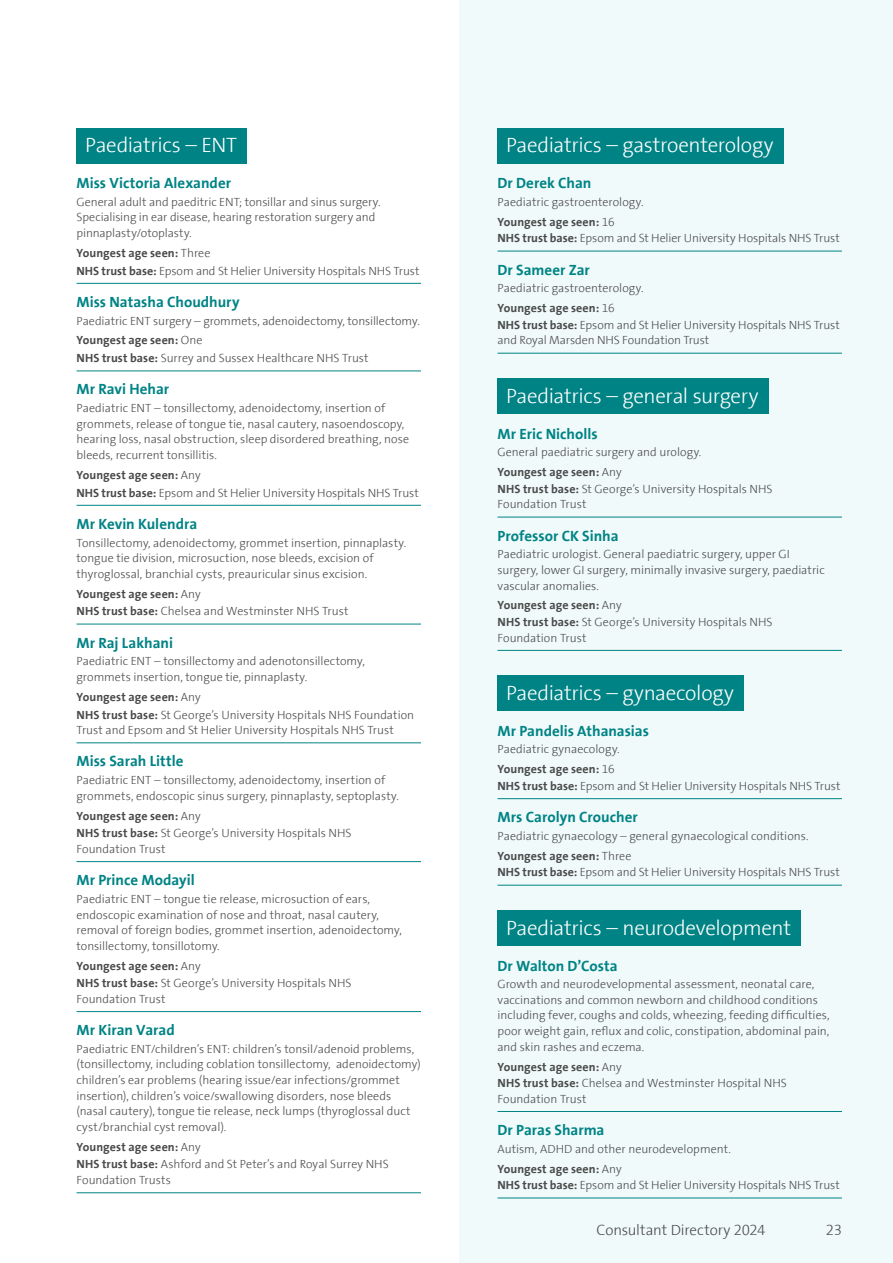
<style>
.page{position:relative;width:893px;height:1263px;background:#fff}
.page>*{position:absolute;margin:0;border:0;box-sizing:border-box;transform-origin:0 0}
.t1{font:300 21px "The Sans Spire";letter-spacing:-.015em;color:#fff}
.t2{font:700 15px "The Sans Spire";color:#008385}
.t3{font:300 15px "The Sans Spire";letter-spacing:-.01em;color:#4a4a4a}
.t4{font:300 12px/15.6px "The Sans Spire";color:#4a4a4a}
.s1{font-weight:700}
</style>
<div class="page">
<div style="left:459px;top:0;width:434px;height:1263px;background:#f0fafa"></div>
<div style="left:77px;top:128px;width:170px;height:35px;background:#008385"></div>
<hr style="left:77px;top:283px;width:344px;height:1px;background:#008385">
<hr style="left:77px;top:371px;width:344px;height:1px;background:#008385">
<hr style="left:77px;top:505px;width:344px;height:1px;background:#008385">
<hr style="left:77px;top:624px;width:344px;height:1px;background:#008385">
<hr style="left:77px;top:742px;width:344px;height:1px;background:#008385">
<hr style="left:77px;top:861px;width:344px;height:1px;background:#008385">
<hr style="left:77px;top:1011px;width:344px;height:1px;background:#008385">
<hr style="left:77px;top:1192px;width:344px;height:1px;background:#008385">
<div style="left:497px;top:128px;width:287px;height:35px;background:#008385"></div>
<hr style="left:497px;top:251px;width:345px;height:1px;background:#008385">
<hr style="left:497px;top:353px;width:345px;height:1px;background:#008385">
<div style="left:497px;top:378px;width:272px;height:36px;background:#008385"></div>
<hr style="left:497px;top:517px;width:345px;height:1px;background:#008385">
<hr style="left:497px;top:650px;width:345px;height:1px;background:#008385">
<div style="left:497px;top:675px;width:247px;height:36px;background:#008385"></div>
<hr style="left:497px;top:798px;width:345px;height:1px;background:#008385">
<hr style="left:497px;top:885px;width:345px;height:1px;background:#008385">
<div style="left:497px;top:910px;width:304px;height:36px;background:#008385"></div>
<hr style="left:497px;top:1111px;width:345px;height:1px;background:#008385">
<hr style="left:497px;top:1198px;width:345px;height:1px;background:#008385">
<h1 class="t1" style="left:85px;top:133px;width:154px">Paediatrics – ENT</h1>
<p class="t2" style="left:77px;top:174px;width:156px">Miss Victoria Alexander</p>
<p class="t4" style="left:77px;top:194px;width:305px">General adult and paeditric ENT; tonsillar and sinus surgery.<br>Specialising in ear disease, hearing restoration surgery and pinnaplasty/otoplasty.</p>
<p class="t4" style="left:77px;top:244px;width:345px;line-height:17.7px"><span class="s1">Youngest age seen:</span> Three<br><span class="s1">NHS trust base:</span> Epsom and St Helier University Hospitals NHS Trust</p>
<p class="t2" style="left:77px;top:293px;width:165px">Miss Natasha Choudhury</p>
<p class="t4" style="left:77px;top:311px;width:345px;line-height:19.8px">Paediatric ENT surgery – grommets, adenoidectomy, tonsillectomy.<br><span class="s1">Youngest age seen:</span> One</p>
<p class="t4" style="left:77px;top:350px;width:294px"><span class="s1">NHS trust base:</span> Surrey and Sussex Healthcare NHS Trust</p>
<p class="t2" style="left:77px;top:380px;width:94px">Mr Ravi Hehar</p>
<p class="t4" style="left:77px;top:400px;width:334px">Paediatric ENT – tonsillectomy, adenoidectomy, insertion of grommets, release of tongue tie, nasal cautery, nasoendoscopy, hearing loss, nasal obstruction, sleep disordered breathing, nose bleeds, recurrent tonsillitis.</p>
<p class="t4" style="left:77px;top:466px;width:344px;line-height:17.7px"><span class="s1">Youngest age seen:</span> Any<br><span class="s1">NHS trust base:</span> Epsom and St Helier University Hospitals NHS Trust</p>
<p class="t2" style="left:77px;top:515px;width:122px">Mr Kevin Kulendra</p>
<p class="t4" style="left:77px;top:535px;width:331px">Tonsillectomy, adenoidectomy, grommet insertion, pinnaplasty. tongue tie division, microsuction, nose bleeds, excision of thyroglossal, branchial cysts, preauricular sinus excision.</p>
<p class="t4" style="left:77px;top:585px;width:273px;line-height:17.7px"><span class="s1">Youngest age seen:</span> Any<br><span class="s1">NHS trust base:</span> Chelsea and Westminster NHS Trust</p>
<p class="t2" style="left:77px;top:634px;width:98px">Mr Raj Lakhani</p>
<p class="t4" style="left:77px;top:654px;width:290px">Paediatric ENT – tonsillectomy and adenotonsillectomy, grommets insertion, tongue tie, pinnaplasty.</p>
<p class="t4" style="left:77px;top:688px;width:339px;line-height:17.7px"><span class="s1">Youngest age seen:</span> Any<br><span class="s1">NHS trust base:</span> St George’s University Hospitals NHS Foundation</p>
<p class="t4" style="left:77px;top:722px;width:319px">Trust and Epsom and St Helier University Hospitals NHS Trust</p>
<p class="t2" style="left:77px;top:752px;width:108px">Miss Sarah Little</p>
<p class="t4" style="left:77px;top:772px;width:324px">Paediatric ENT – tonsillectomy, adenoidectomy, insertion of grommets, endoscopic sinus surgery, pinnaplasty, septoplasty.</p>
<p class="t4" style="left:77px;top:807px;width:277px;line-height:17.7px"><span class="s1">Youngest age seen:</span> Any<br><span class="s1">NHS trust base:</span> St George’s University Hospitals NHS</p>
<p class="t4" style="left:77px;top:841px;width:90px">Foundation Trust</p>
<p class="t2" style="left:77px;top:871px;width:120px">Mr Prince Modayil</p>
<p class="t4" style="left:77px;top:891px;width:327px">Paediatric ENT – tongue tie release, microsuction of ears, endoscopic examination of nose and throat, nasal cautery, removal of foreign bodies, grommet insertion, adenoidectomy, tonsillectomy, tonsillotomy.</p>
<p class="t4" style="left:77px;top:957px;width:277px;line-height:17.7px"><span class="s1">Youngest age seen:</span> Any<br><span class="s1">NHS trust base:</span> St George’s University Hospitals NHS</p>
<p class="t4" style="left:77px;top:991px;width:90px">Foundation Trust</p>
<p class="t2" style="left:77px;top:1021px;width:100px">Mr Kiran Varad</p>
<p class="t4" style="left:77px;top:1041px;width:346px">Paediatric ENT/children’s ENT: children’s tonsil/adenoid problems, (tonsillectomy, including coblation tonsillectomy, adenoidectomy) children’s ear problems (hearing issue/ear infections/grommet insertion), children’s voice/swallowing disorders, nose bleeds (nasal cautery), tongue tie release, neck lumps (thyroglossal duct cyst/branchial cyst removal).</p>
<p class="t4" style="left:77px;top:1138px;width:314px;line-height:17.7px"><span class="s1">Youngest age seen:</span> Any<br><span class="s1">NHS trust base:</span> Ashford and St Peter’s and Royal Surrey NHS</p>
<p class="t4" style="left:77px;top:1172px;width:96px">Foundation Trusts</p>
<h1 class="t1" style="left:506px;top:133px;width:269px">Paediatrics – gastroenterology</h1>
<p class="t2" style="left:497px;top:174px;width:95px">Dr Derek Chan</p>
<p class="t4" style="left:497px;top:192px;width:148px;line-height:19.8px">Paediatric gastroenterology.<br><span class="s1">Youngest age seen:</span> 16</p>
<p class="t4" style="left:497px;top:231px;width:344px"><span class="s1">NHS trust base:</span> Epsom and St Helier University Hospitals NHS Trust</p>
<p class="t2" style="left:497px;top:261px;width:94px">Dr Sameer Zar</p>
<p class="t4" style="left:497px;top:279px;width:148px;line-height:19.8px">Paediatric gastroenterology.<br><span class="s1">Youngest age seen:</span> 16</p>
<p class="t4" style="left:497px;top:317px;width:344px"><span class="s1">NHS trust base:</span> Epsom and St Helier University Hospitals NHS Trust and Royal Marsden NHS Foundation Trust</p>
<h1 class="t1" style="left:506px;top:383px;width:254px">Paediatrics – general surgery</h1>
<p class="t2" style="left:497px;top:424px;width:102px">Mr Eric Nicholls</p>
<p class="t4" style="left:497px;top:442px;width:205px;line-height:19.8px">General paediatric surgery and urology.<br><span class="s1">Youngest age seen:</span> Any</p>
<p class="t4" style="left:497px;top:481px;width:277px"><span class="s1">NHS trust base:</span> St George’s University Hospitals NHS<br>Foundation Trust</p>
<p class="t2" style="left:497px;top:527px;width:123px">Professor CK Sinha</p>
<p class="t4" style="left:497px;top:547px;width:329px">Paediatric urologist. General paediatric surgery, upper GI surgery, lower GI surgery, minimally invasive surgery, paediatric vascular anomalies.</p>
<p class="t4" style="left:497px;top:597px;width:277px;line-height:16.2px"><span class="s1">Youngest age seen:</span> Any<br><span class="s1">NHS trust base:</span> St George’s University Hospitals NHS<br>Foundation Trust</p>
<h1 class="t1" style="left:506px;top:681px;width:229px">Paediatrics – gynaecology</h1>
<p class="t2" style="left:497px;top:722px;width:153px">Mr Pandelis Athanasias</p>
<p class="t4" style="left:497px;top:740px;width:124px;line-height:19.8px">Paediatric gynaecology.<br><span class="s1">Youngest age seen:</span> 16</p>
<p class="t4" style="left:497px;top:778px;width:345px"><span class="s1">NHS trust base:</span> Epsom and St Helier University Hospitals NHS Trust</p>
<p class="t2" style="left:497px;top:808px;width:142px">Mrs Carolyn Croucher</p>
<p class="t4" style="left:497px;top:826px;width:312px;line-height:19.8px">Paediatric gynaecology – general gynaecological conditions.<br><span class="s1">Youngest age seen:</span> Three</p>
<p class="t4" style="left:497px;top:865px;width:344px"><span class="s1">NHS trust base:</span> Epsom and St Helier University Hospitals NHS Trust</p>
<h1 class="t1" style="left:506px;top:915px;width:287px">Paediatrics – neurodevelopment</h1>
<p class="t2" style="left:497px;top:956px;width:122px">Dr Walton D’Costa</p>
<p class="t4" style="left:497px;top:976px;width:334px">Growth and neurodevelopmental assessment, neonatal care, vaccinations and common newborn and childhood conditions including fever, coughs and colds, wheezing, feeding difficulties, poor weight gain, reflux and colic, constipation, abdominal pain, and skin rashes and eczema.</p>
<p class="t4" style="left:497px;top:1058px;width:291px;line-height:16.2px"><span class="s1">Youngest age seen:</span> Any<br><span class="s1">NHS trust base:</span> Chelsea and Westminster Hospital NHS<br>Foundation Trust</p>
<p class="t2" style="left:497px;top:1121px;width:108px">Dr Paras Sharma</p>
<p class="t4" style="left:497px;top:1139px;width:235px;line-height:19.8px">Autism, ADHD and other neurodevelopment.<br><span class="s1">Youngest age seen:</span> Any</p>
<p class="t4" style="left:497px;top:1177px;width:344px"><span class="s1">NHS trust base:</span> Epsom and St Helier University Hospitals NHS Trust</p>
<p class="t3" style="left:597px;top:1221px;width:170px">Consultant Directory 2024</p>
<p class="t3" style="left:826px;top:1221px;width:18px">23</p>
</div>
